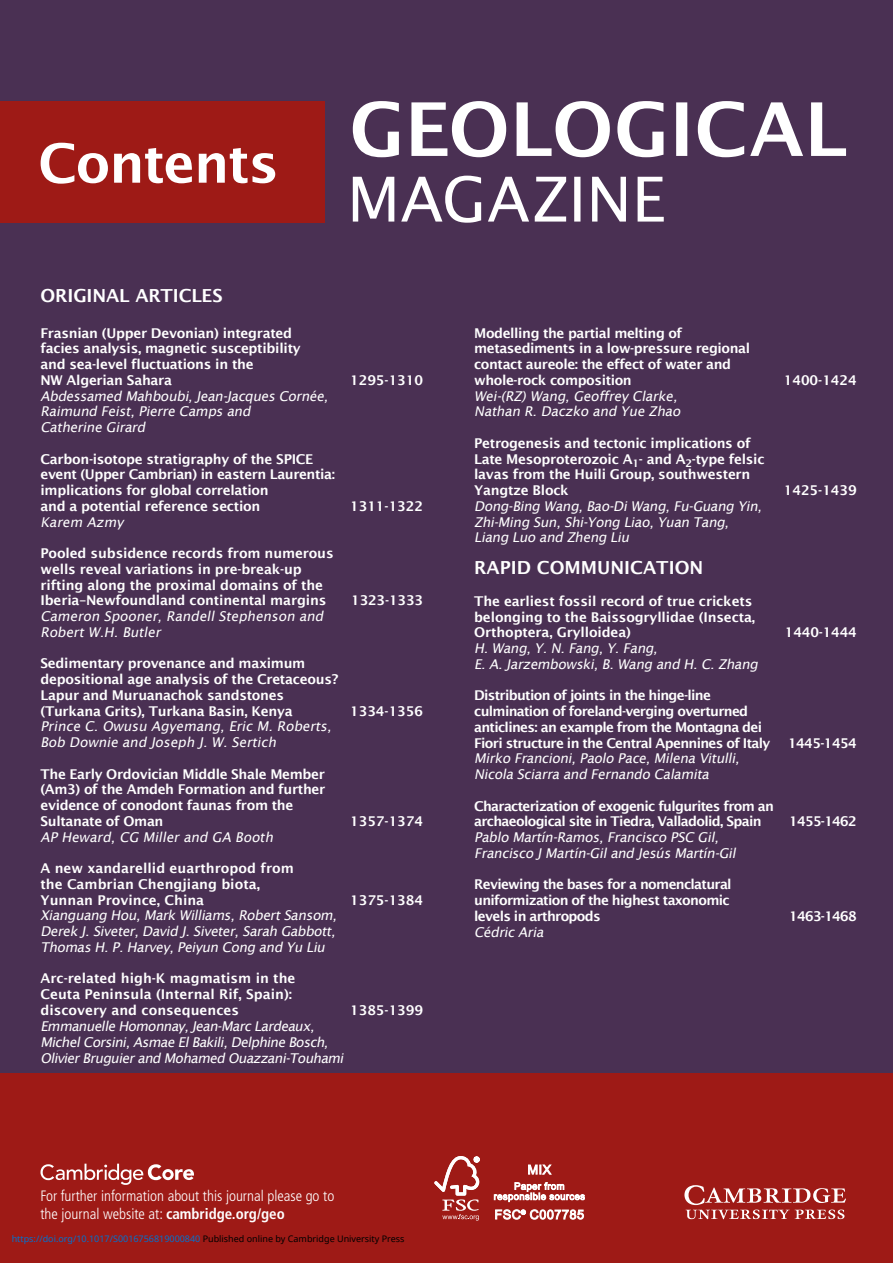
<style>
.page{position:relative;width:893px;height:1263px;background:#fff}
.page>*{position:absolute;margin:0;border:0;box-sizing:border-box;transform-origin:0 0}
.t1{font:600 54px "Lucida Sans";letter-spacing:-.025em;color:#fff}
.t2{font:600 18px "Lucida Sans";color:#fff}
.t3{font:300 condensed 15px/18px "Frutiger LT Std";color:#fff}
.t4{font:600 13.5px/15.8px "Lucida Sans";letter-spacing:-.02em;color:#fff}
.t5{font:italic 13.5px/15.8px "Lucida Sans";letter-spacing:-.02em;color:#fff}
.t6{font:600 13.5px/15.8px "Lucida Sans";letter-spacing:-.05em;color:#fff}
.t7{font:600 13.5px/15.8px "Lucida Sans";color:#fff}
.t8{font:600 13.5px "Lucida Sans";letter-spacing:-.04em;color:#fff}
.t9{font:9px "Noto Sans";color:#0172cf}
.s1{font-weight:700}
.s2{color:#000}
</style>
<div class="page">
<div style="left:0;top:0;width:893px;height:1073px;background:#4a3053"></div>
<div style="left:0;top:1073px;width:893px;height:190px;background:#9e1a16"></div>
<svg style="left:684px;top:1185px;width:162px;height:34px"></svg>
<svg style="left:40px;top:1164px;width:154px;height:21px"></svg>
<div style="left:0;top:101px;width:324px;height:122px;background:#9e1a16"></div>
<svg style="left:353px;top:176px;width:311px;height:47px"></svg>
<svg style="left:353px;top:101px;width:493px;height:56px"></svg>
<svg style="left:434px;top:1156px;width:46px;height:64px"></svg>
<svg style="left:494px;top:1164px;width:91px;height:38px"></svg>
<svg style="left:495px;top:1209px;width:89px;height:11px"></svg>
<h1 class="t1" style="left:38px;top:133px;width:242px">Contents</h1>
<h2 class="t2" style="left:40px;top:286px;width:184px">ORIGINAL ARTICLES</h2>
<p class="t4" style="left:40px;top:325px;width:262px">Frasnian (Upper Devonian) integrated facies analysis, magnetic susceptibility and sea-level fluctuations in the<br>NW Algerian Sahara</p>
<p class="t5" style="left:40px;top:388px;width:292px">Abdessamed Mahboubi, Jean-Jacques Cornée,<br>Raimund Feist, Pierre Camps and<br>Catherine Girard</p>
<p class="t4" style="left:40px;top:451px;width:296px">Carbon-isotope stratigraphy of the SPICE event (Upper Cambrian) in eastern Laurentia: implications for global correlation<br>and a potential reference section</p>
<p class="t5" style="left:40px;top:514px;width:87px">Karem Azmy</p>
<p class="t4" style="left:40px;top:545px;width:295px">Pooled subsidence records from numerous wells reveal variations in pre-break-up rifting along the proximal domains of the Iberia–Newfoundland continental margins</p>
<p class="t5" style="left:40px;top:608px;width:287px">Cameron Spooner, Randell Stephenson and<br>Robert W.H. Butler</p>
<p class="t4" style="left:40px;top:656px;width:299px">Sedimentary provenance and maximum depositional age analysis of the Cretaceous?<br>Lapur and Muruanachok sandstones (Turkana Grits), Turkana Basin, Kenya</p>
<p class="t5" style="left:40px;top:719px;width:295px">Prince C. Owusu Agyemang, Eric M. Roberts,<br>Bob Downie and Joseph J . W. Sertich</p>
<p class="t4" style="left:40px;top:766px;width:286px">The Early Ordovician Middle Shale Member (Am3) of the Amdeh Formation and further evidence of conodont faunas from the Sultanate of Oman</p>
<p class="t5" style="left:40px;top:829px;width:237px">AP Heward, CG Miller and GA Booth</p>
<p class="t7" style="left:40px;top:860px;width:255px">A new xandarellid euarthropod from the Cambrian Chengjiang biota,<br>Yunnan Province, China</p>
<p class="t5" style="left:40px;top:908px;width:301px;text-align:justify">Xianguang Hou, Mark Williams, Robert Sansom, Derek J . Siveter, David J . Siveter, Sarah Gabbott, Thomas H. P. Harvey, Peiyun Cong and Yu Liu</p>
<p class="t7" style="left:40px;top:971px;width:257px">Arc-related high-K magmatism in the<br>Ceuta Peninsula (Internal Rif, Spain): discovery and consequences</p>
<p class="t5" style="left:40px;top:1018px;width:307px">Emmanuelle Homonnay,Jean-Marc Lardeaux,<br>MichelCorsini,Asmae ElBakili,Delphine Bosch,<br>OlivierBruguierand Mohamed Ouazzani-Touhami</p>
<p class="t7" style="left:350px;top:372px;width:75px">1295-1310</p>
<p class="t7" style="left:350px;top:498px;width:75px">1311-1322</p>
<p class="t4" style="left:351px;top:593px;width:73px">1323-1333</p>
<p class="t7" style="left:350px;top:703px;width:75px">1334-1356</p>
<p class="t7" style="left:350px;top:813px;width:75px">1357-1374</p>
<p class="t7" style="left:350px;top:892px;width:75px">1375-1384</p>
<p class="t7" style="left:350px;top:1002px;width:75px">1385-1399</p>
<p class="t3" style="left:40px;top:1187px;width:295px">For further information about this journal please go to the journal website at: <span class="s1">cambridge.org/geo</span></p>
<p class="t9" style="left:12px;top:1232px;width:394px">https://doi.org/10.1017/S0016756819000840 <span class="s2">Published online by Cambridge University Press</span></p>
<p class="t4" style="left:474px;top:325px;width:277px">Modelling the partial melting of metasediments in a low-pressure regional contact aureole: the effect of water and whole-rock composition</p>
<p class="t5" style="left:474px;top:388px;width:211px">Wei-(RZ) Wang, Geoffrey Clarke,<br>Nathan R. Daczko and Yue Zhao</p>
<p class="t4" style="left:474px;top:435px;width:292px">Petrogenesis and tectonic implications of Late Mesoproterozoic A<sub>1</sub>- and A<sub>2</sub>-type felsic lavas from the Huili Group, southwestern Yangtze Block</p>
<p class="t5" style="left:474px;top:498px;width:292px">Dong-Bing Wang, Bao-Di Wang, Fu-Guang Yin,<br>Zhi-Ming Sun, Shi-Yong Liao, Yuan Tang,<br>Liang Luo and Zheng Liu</p>
<h2 class="t2" style="left:474px;top:558px;width:231px">RAPID COMMUNICATION</h2>
<p class="t4" style="left:474px;top:593px;width:283px">The earliest fossil record of true crickets belonging to the Baissogryllidae (Insecta,<br>Orthoptera, Grylloidea)</p>
<p class="t5" style="left:474px;top:640px;width:288px">H. Wang, Y. N. Fang, Y. Fang,<br>E. A. Jarzembowski, B. Wang and H. C. Zhang</p>
<p class="t6" style="left:474px;top:688px;width:298px">Distribution of joints in the hinge-line culmination of foreland-verging overturned anticlines: an example from the Montagna dei Fiori structure in the Central Apennines of Italy</p>
<p class="t5" style="left:474px;top:751px;width:269px">Mirko Francioni, Paolo Pace, Milena Vitulli,<br>Nicola Sciarra and Fernando Calamita</p>
<p class="t6" style="left:474px;top:798px;width:301px">Characterization of exogenic fulgurites from an archaeological site in Tiedra, Valladolid, Spain</p>
<p class="t5" style="left:474px;top:829px;width:266px">Pablo Martín-Ramos, Francisco PSC Gil,<br>Francisco J Martín-Gil and Jesús Martín-Gil</p>
<p class="t6" style="left:474px;top:877px;width:259px">Reviewing the bases for a nomenclatural uniformization of the highest taxonomic levels in arthropods</p>
<p class="t5" style="left:474px;top:924px;width:74px">Cédric Aria</p>
<p class="t7" style="left:784px;top:372px;width:75px">1400-1424</p>
<p class="t7" style="left:784px;top:482px;width:75px">1425-1439</p>
<p class="t4" style="left:785px;top:625px;width:73px">1440-1444</p>
<p class="t8" style="left:788px;top:735px;width:70px">1445-1454</p>
<p class="t6" style="left:789px;top:814px;width:69px">1455-1462</p>
<p class="t6" style="left:789px;top:908px;width:69px">1463-1468</p>
</div>
